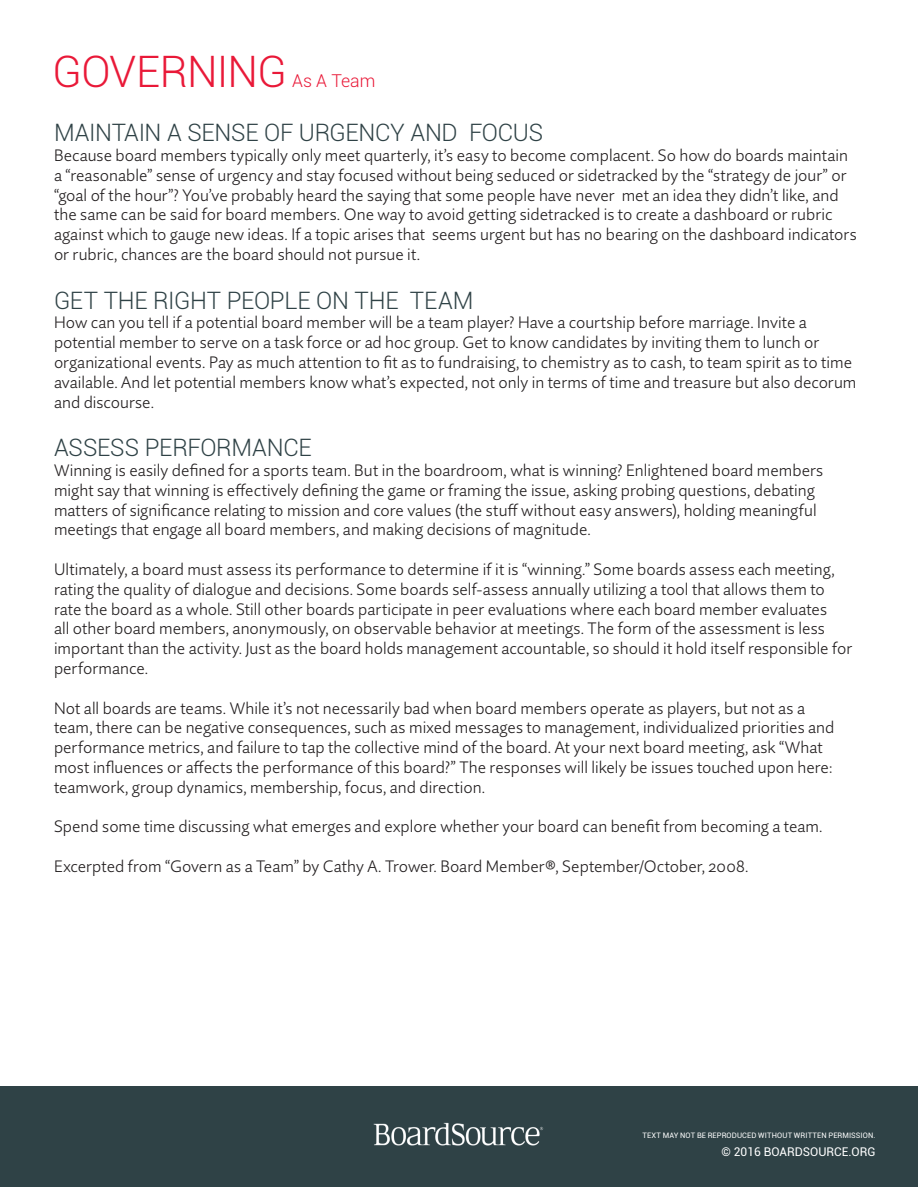
<style>
.page{position:relative;width:918px;height:1188px;background:#fff}
.page>*{position:absolute;margin:0;border:0;box-sizing:border-box;transform-origin:0 0}
.t1{font:300 43.35px "Roboto";letter-spacing:-.02em;color:#e91938}
.t2{font:300 24px "Roboto";letter-spacing:-.015em;color:#2f4246}
.t3{font:300 17.7px "Roboto";color:#e91938}
.t4{font:300 16.5px/19.8px "Quire Sans Pro";color:#231f20}
.t5{font:12px "Roboto";color:#fff}
.t6{font:7.5px "Roboto";letter-spacing:.015em;color:#fff}
</style>
<div class="page">
<div style="left:0;top:1087px;width:918px;height:100px;background:#2f4246"></div>
<img style="left:374px;top:1122px;width:170px;height:24px">
<p class="t1" style="left:52px;top:41px;width:236px">GOVERNING</p>
<p class="t3" style="left:292px;top:68px;width:85px">As A Team</p>
<p class="t2" style="left:54px;top:116px;width:491px">MAINTAIN A SENSE OF URGENCY AND FOCUS</p>
<p class="t4" style="left:54px;top:145px;width:804px">Because board members typically only meet quarterly, it’s easy to become complacent. So how do boards maintain a “reasonable” sense of urgency and stay focused without being seduced or sidetracked by the “strategy de jour” or “goal of the hour”? You’ve probably heard the saying that some people have never met an idea they didn’t like, and the same can be said for board members. One way to avoid getting sidetracked is to create a dashboard or rubric against which to gauge new ideas. If a topic arises that seems urgent but has no bearing on the dashboard indicators or rubric, chances are the board should not pursue it.</p>
<p class="t2" style="left:54px;top:283px;width:421px">GET THE RIGHT PEOPLE ON THE TEAM</p>
<p class="t4" style="left:54px;top:312px;width:804px">How can you tell if a potential board member will be a team player? Have a courtship before marriage. Invite a potential member to serve on a task force or ad hoc group. Get to know candidates by inviting them to lunch or organizational events. Pay as much attention to fit as to fundraising, to chemistry as to cash, to team spirit as to time available. And let potential members know what’s expected, not only in terms of time and treasure but also decorum and discourse.</p>
<p class="t2" style="left:54px;top:431px;width:259px">ASSESS PERFORMANCE</p>
<p class="t4" style="left:54px;top:460px;width:771px">Winning is easily defined for a sports team. But in the boardroom, what is winning? Enlightened board members might say that winning is effectively defining the game or framing the issue, asking probing questions, debating matters of significance relating to mission and core values (the stuff without easy answers), holding meaningful meetings that engage all board members, and making decisions of magnitude.</p>
<p class="t4" style="left:54px;top:559px;width:800px">Ultimately, a board must assess its performance to determine if it is “winning.” Some boards assess each meeting, rating the quality of dialogue and decisions. Some boards self-assess annually utilizing a tool that allows them to rate the board as a whole. Still other boards participate in peer evaluations where each board member evaluates<br>all other board members, anonymously, on observable behavior at meetings. The form of the assessment is less important than the activity. Just as the board holds management accountable, so should it hold itself responsible for performance.</p>
<p class="t4" style="left:54px;top:698px;width:782px">Not all boards are teams. While it’s not necessarily bad when board members operate as players, but not as a team, there can be negative consequences, such as mixed messages to management, individualized priorities and performance metrics, and failure to tap the collective mind of the board. At your next board meeting, ask “What most influences or affects the performance of this board?” The responses will likely be issues touched upon here: teamwork, group dynamics, membership, focus, and direction.</p>
<p class="t4" style="left:54px;top:816px;width:770px">Spend some time discussing what emerges and explore whether your board can benefit from becoming a team.</p>
<p class="t4" style="left:54px;top:856px;width:696px">Excerpted from “Govern as a Team” by Cathy A. Trower. Board Member®, September/October, 2008.</p>
<p class="t6" style="left:642px;top:1130px;width:235px">TEXT MAY NOT BE REPRODUCED WITHOUT WRITTEN PERMISSION.</p>
<p class="t5" style="left:721px;top:1143px;width:156px">© 2016 BOARDSOURCE.ORG</p>
</div>
